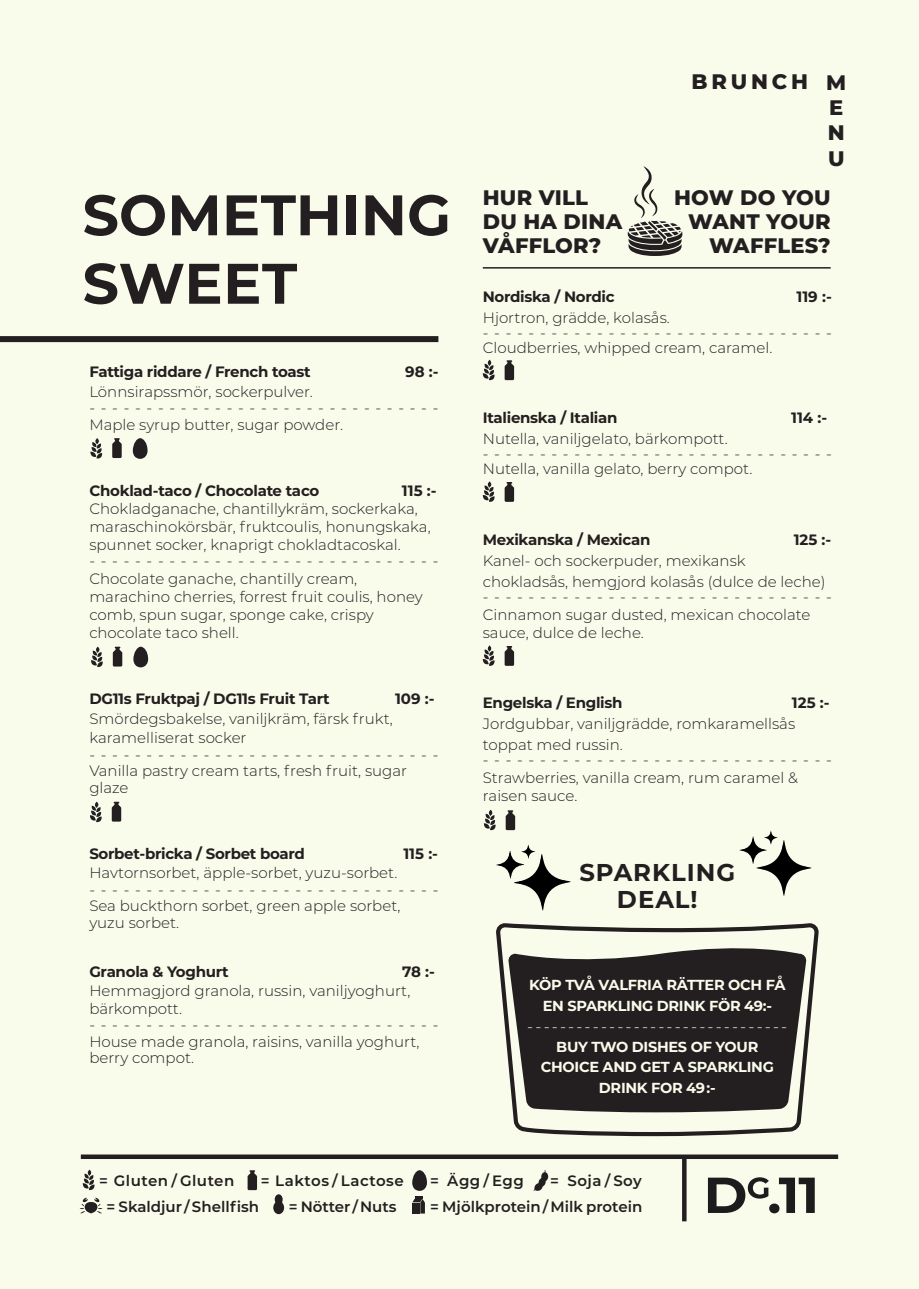
<style>
.page{position:relative;width:919px;height:1289px;background:#fff}
.page>*{position:absolute;margin:0;border:0;box-sizing:border-box;transform-origin:0 0}
.t1{font:700 57px/68.4px "Montserrat";letter-spacing:.005em;color:#231f20}
.t2{font:700 24.3px/27px "Montserrat";letter-spacing:.04em;color:#231f20;text-align:center}
.t3{font:800 21px/24px "Montserrat";letter-spacing:.01em;color:#231f20;text-align:right}
.t4{font:300 15.9px "Montserrat";color:#f9fbeb}
.t5{font:300 15px/18px "Montserrat";color:#231f20}
.t6{font:700 15px "Montserrat";letter-spacing:-.02em;color:#231f20}
.t7{font:600 15px "Montserrat";color:#231f20}
.t8{font:600 15px "Montserrat";letter-spacing:.035em;color:#231f20}
.t9{font:700 14.55px/20.2px "Montserrat";letter-spacing:-.02em;color:#f9fbeb;text-align:center}
</style>
<div class="page">
<div style="left:0;top:0;width:918px;height:1288px;background:#f9fbeb"></div>
<div style="left:0;top:336px;width:438px;height:6px;background:#231f20"></div>
<svg style="left:90px;top:438px;width:12px;height:20px"></svg>
<svg style="left:482px;top:360px;width:12px;height:20px"></svg>
<svg style="left:482px;top:645px;width:12px;height:21px"></svg>
<svg style="left:482px;top:481px;width:12px;height:21px"></svg>
<svg style="left:112px;top:438px;width:10px;height:20px"></svg>
<svg style="left:504px;top:360px;width:10px;height:20px"></svg>
<svg style="left:504px;top:646px;width:10px;height:20px"></svg>
<svg style="left:504px;top:482px;width:10px;height:20px"></svg>
<svg style="left:133px;top:438px;width:14px;height:21px"></svg>
<hr style="left:483px;top:267px;width:347px;height:1px;background:#231f20">
<svg style="left:627px;top:166px;width:55px;height:90px"></svg>
<svg style="left:497px;top:923px;width:322px;height:214px"></svg>
<svg style="left:508px;top:941px;width:298px;height:171px;background:#3e3b39"></svg>
<svg style="left:761px;top:845px;width:45px;height:45px"></svg>
<svg style="left:781px;top:883px;width:5px;height:13px"></svg>
<svg style="left:799px;top:865px;width:13px;height:5px"></svg>
<svg style="left:741px;top:838px;width:23px;height:23px"></svg>
<svg style="left:752px;top:836px;width:2px;height:6px"></svg>
<svg style="left:752px;top:858px;width:16px;height:12px"></svg>
<svg style="left:761px;top:830px;width:25px;height:22px"></svg>
<svg style="left:519px;top:859px;width:46px;height:46px"></svg>
<svg style="left:540px;top:898px;width:4px;height:13px"></svg>
<svg style="left:558px;top:879px;width:13px;height:5px"></svg>
<svg style="left:498px;top:853px;width:24px;height:23px"></svg>
<svg style="left:496px;top:863px;width:6px;height:3px"></svg>
<svg style="left:509px;top:872px;width:17px;height:12px"></svg>
<svg style="left:518px;top:844px;width:26px;height:22px"></svg>
<svg style="left:81px;top:1154px;width:757px;height:4px;background:#3e3b3a"></svg>
<svg style="left:682px;top:1156px;width:4px;height:65px"></svg>
<svg style="left:707px;top:1177px;width:61px;height:35px"></svg>
<div style="left:769px;top:1203px;width:10px;height:10px;background:#1c1c1c;border-radius:50%"></div>
<svg style="left:778px;top:1177px;width:36px;height:35px"></svg>
<svg style="left:83px;top:1169px;width:12px;height:20px"></svg>
<svg style="left:247px;top:1170px;width:10px;height:20px"></svg>
<svg style="left:533px;top:1170px;width:15px;height:21px"></svg>
<svg style="left:273px;top:1194px;width:11px;height:20px"></svg>
<svg style="left:80px;top:1197px;width:22px;height:16px"></svg>
<svg style="left:412px;top:1170px;width:15px;height:43px"></svg>
<div style="left:412px;top:1202px;width:8px;height:11px;background:#231f20"></div>
<svg style="left:484px;top:809px;width:12px;height:21px"></svg>
<svg style="left:505px;top:810px;width:10px;height:20px"></svg>
<svg style="left:91px;top:646px;width:12px;height:21px"></svg>
<svg style="left:113px;top:646px;width:9px;height:20px"></svg>
<svg style="left:133px;top:646px;width:15px;height:21px"></svg>
<svg style="left:90px;top:801px;width:12px;height:21px"></svg>
<svg style="left:112px;top:801px;width:9px;height:20px"></svg>
<p class="t1" style="left:83px;top:178px;width:370px">SOMETHING<br>SWEET</p>
<p class="t6" style="left:89px;top:361px;width:223px">Fattiga riddare / French toast</p>
<p class="t6" style="left:405px;top:361px;width:35px">98 :-</p>
<p class="t5" style="left:89px;top:382px;width:225px">Lönnsirapssmör, sockerpulver.</p>
<p class="t5" style="left:89px;top:398px;width:350px">-------------------------------</p>
<p class="t5" style="left:89px;top:415px;width:255px">Maple syrup butter, sugar powder.</p>
<p class="t6" style="left:89px;top:479px;width:231px">Choklad-taco / Chocolate taco</p>
<p class="t6" style="left:402px;top:479px;width:36px">115 :-</p>
<p class="t5" style="left:89px;top:499px;width:343px">Chokladganache, chantillykräm, sockerkaka, maraschinokörsbär, fruktcoulis, honungskaka, spunnet socker, knaprigt chokladtacoskal.</p>
<p class="t5" style="left:89px;top:551px;width:350px">-------------------------------</p>
<p class="t5" style="left:89px;top:569px;width:335px">Chocolate ganache, chantilly cream, marachino cherries, forrest fruit coulis, honey comb, spun sugar, sponge cake, crispy chocolate taco shell.</p>
<p class="t6" style="left:89px;top:688px;width:242px">DG11s Fruktpaj / DG11s Fruit Tart</p>
<p class="t6" style="left:395px;top:688px;width:41px">109 :-</p>
<p class="t5" style="left:89px;top:708px;width:305px;line-height:19.5px">Smördegsbakelse, vaniljkräm, färsk frukt, karamelliserat socker</p>
<p class="t5" style="left:89px;top:745px;width:350px">-------------------------------</p>
<p class="t5" style="left:89px;top:762px;width:319px;line-height:16.5px">Vanilla pastry cream tarts, fresh fruit, sugar glaze</p>
<p class="t6" style="left:89px;top:842px;width:217px">Sorbet-bricka / Sorbet board</p>
<p class="t6" style="left:403px;top:842px;width:36px">115 :-</p>
<p class="t5" style="left:89px;top:863px;width:309px">Havtornsorbet, äpple-sorbet, yuzu-sorbet.</p>
<p class="t5" style="left:89px;top:880px;width:350px">-------------------------------</p>
<p class="t5" style="left:89px;top:897px;width:312px;line-height:16.5px">Sea buckthorn sorbet, green apple sorbet, yuzu sorbet.</p>
<p class="t6" style="left:89px;top:961px;width:141px">Granola &amp; Yoghurt</p>
<p class="t6" style="left:402px;top:961px;width:34px">78 :-</p>
<p class="t5" style="left:89px;top:980px;width:322px">Hemmagjord granola, russin, vaniljyoghurt, bärkompott.</p>
<p class="t5" style="left:89px;top:1015px;width:350px">-------------------------------</p>
<p class="t5" style="left:89px;top:1032px;width:331px;line-height:16.5px">House made granola, raisins, vanilla yoghurt, berry compot.</p>
<p class="t3" style="left:483px;top:184px;width:141px;text-align:left">HUR VILL<br>DU HA DINA<br>VÅFFLOR?</p>
<p class="t3" style="left:691px;top:69px;width:118px">BRUNCH</p>
<p class="t3" style="left:826px;top:69px;width:22px">M</p>
<p class="t3" style="left:829px;top:94px;width:16px">E</p>
<p class="t3" style="left:827px;top:120px;width:18px">N</p>
<p class="t3" style="left:828px;top:145px;width:18px">U</p>
<p class="t3" style="left:674px;top:184px;width:158px">HOW DO YOU<br>WANT YOUR<br>WAFFLES?</p>
<p class="t6" style="left:483px;top:285px;width:133px">Nordiska / Nordic</p>
<p class="t6" style="left:796px;top:285px;width:37px">119 :-</p>
<p class="t5" style="left:483px;top:308px;width:188px">Hjortron, grädde, kolasås.</p>
<p class="t5" style="left:483px;top:323px;width:350px">-------------------------------</p>
<p class="t5" style="left:483px;top:338px;width:291px">Cloudberries, whipped cream, caramel.</p>
<p class="t6" style="left:483px;top:407px;width:136px">Italienska / Italian</p>
<p class="t6" style="left:791px;top:407px;width:38px">114 :-</p>
<p class="t5" style="left:483px;top:429px;width:246px">Nutella, vaniljgelato, bärkompott.</p>
<p class="t5" style="left:483px;top:444px;width:350px">-------------------------------</p>
<p class="t5" style="left:483px;top:459px;width:271px">Nutella, vanilla gelato, berry compot.</p>
<p class="t6" style="left:483px;top:528px;width:169px">Mexikanska / Mexican</p>
<p class="t6" style="left:793px;top:528px;width:39px">125 :-</p>
<p class="t5" style="left:483px;top:549px;width:344px;line-height:21px">Kanel- och sockerpuder, mexikansk chokladsås, hemgjord kolasås (dulce de leche)</p>
<p class="t5" style="left:483px;top:587px;width:350px">-------------------------------</p>
<p class="t5" style="left:483px;top:605px;width:329px">Cinnamon sugar dusted, mexican chocolate sauce, dulce de leche.</p>
<p class="t6" style="left:483px;top:692px;width:141px">Engelska / English</p>
<p class="t6" style="left:791px;top:692px;width:39px">125 :-</p>
<p class="t5" style="left:483px;top:713px;width:314px;line-height:21px">Jordgubbar, vaniljgrädde, romkaramellsås toppat med russin.</p>
<p class="t5" style="left:483px;top:750px;width:350px">-------------------------------</p>
<p class="t5" style="left:483px;top:768px;width:316px">Strawberries, vanilla cream, rum caramel &amp; raisen sauce.</p>
<p class="t2" style="left:579px;top:858px;width:157px">SPARKLING<br>DEAL!</p>
<p class="t9" style="left:529px;top:974px;width:258px">KÖP TVÅ VALFRIA RÄTTER OCH FÅ<br>EN SPARKLING DRINK FÖR 49:-</p>
<p class="t9" style="left:540px;top:1035px;width:234px">BUY TWO DISHES OF YOUR<br>CHOICE AND GET A SPARKLING<br>DRINK FOR 49 :-</p>
<p class="t4" style="left:527px;top:1015px;width:261px">--------------------------------</p>
<p class="t8" style="left:99px;top:1170px;width:137px">= Gluten / Gluten</p>
<p class="t8" style="left:261px;top:1170px;width:144px">= Laktos / Lactose</p>
<p class="t7" style="left:430px;top:1170px;width:95px">= Ägg / Egg</p>
<p class="t7" style="left:550px;top:1170px;width:93px">= Soja / Soy</p>
<p class="t7" style="left:107px;top:1195px;width:154px">= Skaldjur / Shellfish</p>
<p class="t7" style="left:289px;top:1195px;width:109px">= Nötter / Nuts</p>
<p class="t7" style="left:430px;top:1195px;width:213px">= Mjölkprotein / Milk protein</p>
</div>
